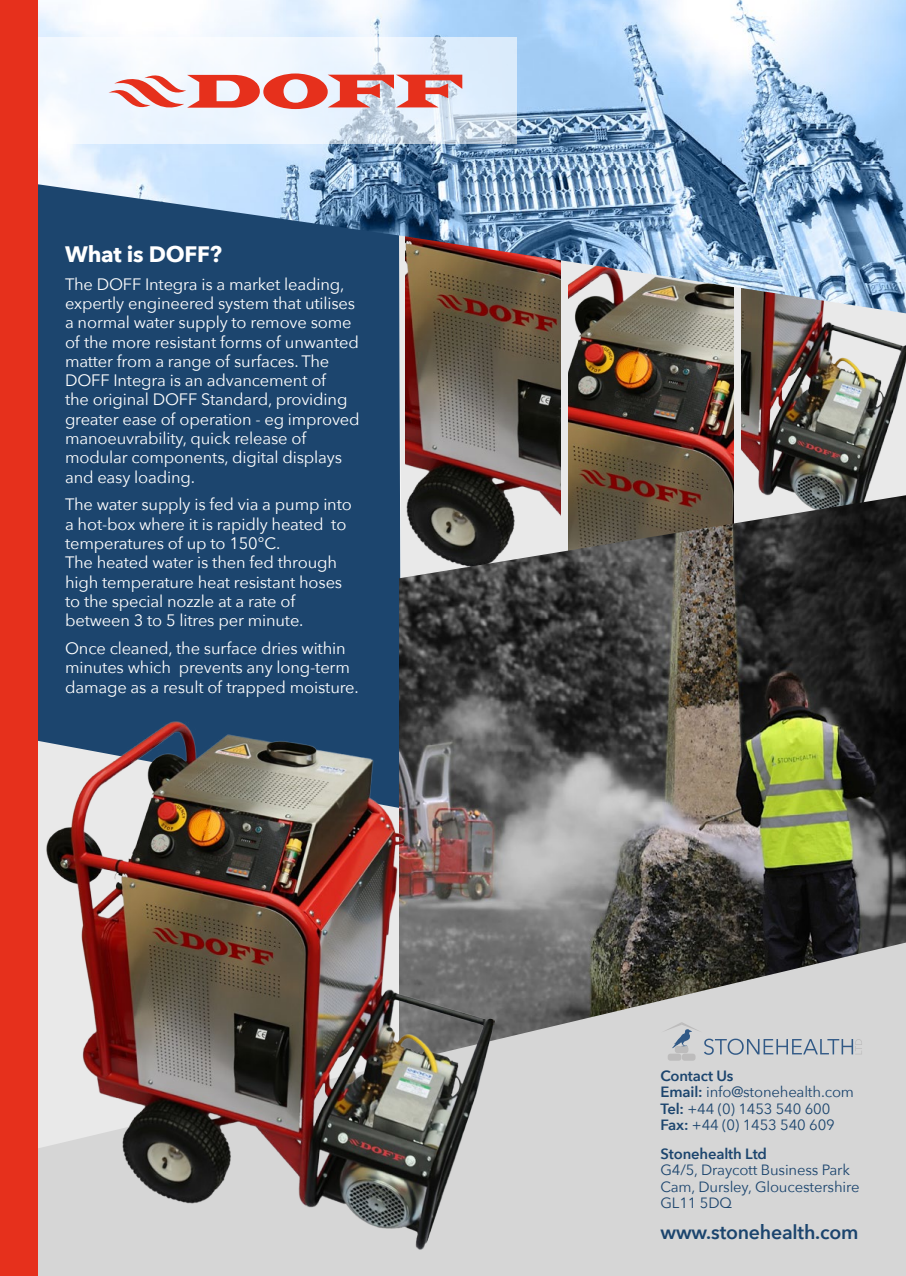
<style>
.page{position:relative;width:906px;height:1276px;background:#fff}
.page>*{position:absolute;margin:0;border:0;box-sizing:border-box;transform-origin:0 0}
.t1{font:700 22.35px "Avenir Next";letter-spacing:-.01em;color:#fff}
.t2{font:600 19.5px "Avenir Next";letter-spacing:-.01em;color:#1c456e}
.t3{font:16.5px/19.4px "Avenir Next";letter-spacing:-.01em;color:#fff}
.t4{font:14.85px/16.4px "Avenir Next";letter-spacing:-.01em;color:#1c456e}
.t5{font:600 14.85px "Avenir Next";letter-spacing:-.01em;color:#1c456e}
.s1{font-weight:600}
</style>
<div class="page">
<img style="left:568px;top:313px;width:166px;height:182px">
<img style="left:405px;top:313px;width:155px;height:182px">
<img style="left:741px;top:313px;width:165px;height:182px">
<div style="left:38px;top:313px;width:363px;height:495px;background:#1c456e"></div>
<svg style="left:394px;top:607px;width:5px;height:52px"></svg>
<img style="left:38px;top:0;width:868px;height:313px">
<svg style="left:38px;top:37px;width:478px;height:106px;fill:#edf5fe"></svg>
<svg style="left:109px;top:72px;width:353px;height:42px;background:#e6a2a0"></svg>
<img style="left:399px;top:495px;width:507px;height:447px">
<svg style="left:38px;top:942px;width:868px;height:334px;background:#c2c2c2"></svg>
<div style="left:667px;top:1053px;width:14px;height:7px;background:#bdbcbc;border-radius:3px"></div>
<div style="left:682px;top:1053px;width:13px;height:7px;background:#bdbcbc;border-radius:3px"></div>
<svg style="left:661px;top:1022px;width:201px;height:32px;background:#c3c7cc"></svg>
<img style="left:47px;top:722px;width:447px;height:527px">
<div style="left:0;top:0;width:38px;height:1276px;background:#e6301c"></div>
<h1 class="t1" style="left:65px;top:235px;width:158px">What is DOFF?</h1>
<p class="t3" style="left:65px;top:273px;width:296px">The DOFF Integra is a market leading, expertly engineered system that utilises a normal water supply to remove some of the more resistant forms of unwanted matter from a range of surfaces. The DOFF Integra is an advancement of<br>the original DOFF Standard, providing greater ease of operation - eg improved manoeuvrability, quick release of modular components, digital displays and easy loading.</p>
<p class="t3" style="left:65px;top:494px;width:288px">The water supply is fed via a pump into a hot-box where it is rapidly heated to temperatures of up to 150℃.<br>The heated water is then fed through high temperature heat resistant hoses to the special nozzle at a rate of between 3 to 5 litres per minute.</p>
<p class="t3" style="left:65px;top:638px;width:295px">Once cleaned, the surface dries within minutes which prevents any long-term damage as a result of trapped moisture.</p>
<p class="t4" style="left:660px;top:1067px;width:195px"><span class="s1">Contact Us<br>Email:</span> info@stonehealth.com<br><span class="s1">Tel:</span> +44 (0) 1453 540 600<br><span class="s1">Fax:</span> +44 (0) 1453 540 609</p>
<p class="t5" style="left:660px;top:1141px;width:108px">Stonehealth Ltd</p>
<p class="t4" style="left:660px;top:1161px;width:200px">G4/5, Draycott Business Park<br>Cam, Dursley, Gloucestershire<br>GL11 5DQ</p>
<p class="t2" style="left:660px;top:1215px;width:199px">www.stonehealth.com</p>
</div>
